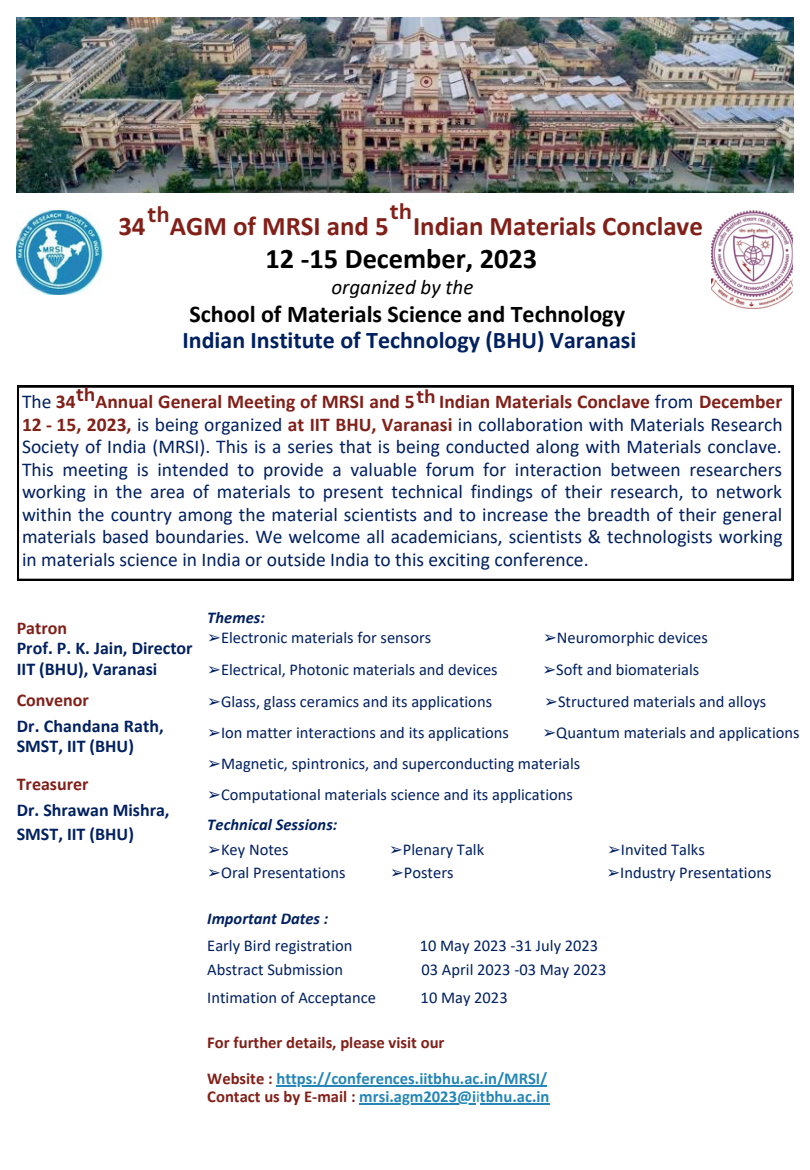
<style>
.page{position:relative;width:810px;height:1170px;background:#fff}
.page>*{position:absolute;margin:0;border:0;box-sizing:border-box;transform-origin:0 0}
.t1{font:700 28.5px "Calibri";color:#000}
.t2{font:700 27px "Calibri";color:#812019}
.t3{font:700 24px "Calibri";color:#002060}
.t4{font:700 24px "Calibri";color:#000}
.t5{font:italic 21px "Calibri";color:#000}
.t6{font:700 21px "Canva Sans";color:#812019}
.t7{font:19.5px/22.5px "Calibri";color:#002060;text-align:justify}
.t8{font:700 18.3px "Canva Sans";color:#812019}
.t9{font:700 18px/20.2px "Calibri";color:#002060}
.t10{font:700 18px "Calibri";color:#812019}
.t11{font:700 16.65px/36px "Calibri";color:#812019}
.t12{font:700 16.65px "Calibri";color:#2586b7}
.t13{font:16.5px/30.3px "Calibri";color:#002060}
.t14{font:italic 700 16.5px "Calibri";color:#002060}
.s1{font-weight:700;color:#812019}
.s2{font-family:"DejaVu Sans"}
.s3{font-weight:700;font-style:italic}
.s4{color:#2586b7}
.s5{color:#812019}
.s6{font-weight:400}
</style>
<div class="page">
<img style="left:712px;top:211px;width:81px;height:98px">
<img style="left:17px;top:211px;width:85px;height:83px">
<img style="left:17px;top:18px;width:776px;height:174px">
<div style="left:15px;top:383px;width:781px;height:200px;border:4px solid #000"></div>
<hr style="left:277px;top:1085px;width:270px;height:1px;background:#2586b7">
<hr style="left:359px;top:1103px;width:117px;height:1px;background:#2586b7">
<hr style="left:480px;top:1103px;width:69px;height:1px;background:#2586b7">
<p class="t6" style="left:148px;top:200px;width:24px">th</p>
<p class="t6" style="left:390px;top:197px;width:24px">th</p>
<h2 class="t2" style="left:118px;top:215px;width:586px">34 AGM of MRSI and 5 Indian Materials Conclave</h2>
<h1 class="t1" style="left:266px;top:246px;width:273px">12 -15 December, 2023</h1>
<p class="t5" style="left:331px;top:278px;width:144px">organized by the</p>
<p class="t4" style="left:190px;top:304px;width:437px">School of Materials Science and Technology</p>
<p class="t3" style="left:183px;top:330px;width:455px">Indian Institute of Technology (BHU) Varanasi</p>
<p class="t8" style="left:76px;top:382px;width:21px">th</p>
<p class="t8" style="left:417px;top:384px;width:21px">th</p>
<p class="t7" style="left:22px;top:392px;width:762px">The <span class="s1">34 Annual General Meeting of MRSI and 5 Indian Materials Conclave</span> from <span class="s1">December 12 - 15, 2023,</span> is being organized <span class="s1">at IIT BHU, Varanasi</span> in collaboration with Materials Research Society of India (MRSI). This is a series that is being conducted along with Materials conclave.<br>This meeting is intended to provide a valuable forum for interaction between researchers working in the area of materials to present technical findings of their research, to network within the country among the material scientists and to increase the breadth of their general materials based boundaries. We welcome all academicians, scientists &amp; technologists working in materials science in India or outside India to this exciting conference.</p>
<p class="t10" style="left:17px;top:621px;width:52px">Patron</p>
<p class="t9" style="left:17px;top:640px;width:177px">Prof. P. K. Jain, Director<br>IIT (BHU), Varanasi</p>
<p class="t10" style="left:17px;top:693px;width:74px">Convenor</p>
<p class="t9" style="left:17px;top:717px;width:149px">Dr. Chandana Rath,<br>SMST, IIT (BHU)</p>
<p class="t10" style="left:17px;top:777px;width:73px">Treasurer</p>
<p class="t9" style="left:17px;top:800px;width:154px;line-height:23.7px">Dr. Shrawan Mishra,<br>SMST, IIT (BHU)</p>
<p class="t14" style="left:207px;top:611px;width:59px">Themes:</p>
<p class="t13" style="left:207px;top:623px;width:225px"><span class="s2">➢</span>Electronic materials for sensors</p>
<p class="t13" style="left:543px;top:623px;width:166px"><span class="s2">➢</span>Neuromorphic devices</p>
<p class="t13" style="left:207px;top:656px;width:292px"><span class="s2">➢</span>Electrical, Photonic materials and devices</p>
<p class="t13" style="left:542px;top:656px;width:158px"><span class="s2">➢</span>Soft and biomaterials</p>
<p class="t13" style="left:207px;top:687px;width:286px"><span class="s2">➢</span>Glass, glass ceramics and its applications</p>
<p class="t13" style="left:544px;top:687px;width:224px"><span class="s2">➢</span>Structured materials and alloys</p>
<p class="t13" style="left:207px;top:719px;width:303px"><span class="s2">➢</span>Ion matter interactions and its applications</p>
<p class="t13" style="left:542px;top:719px;width:259px"><span class="s2">➢</span>Quantum materials and applications</p>
<p class="t13" style="left:207px;top:749px;width:374px"><span class="s2">➢</span>Magnetic, spintronics, and superconducting materials</p>
<p class="t13" style="left:207px;top:781px;width:367px"><span class="s2">➢</span>Computational materials science and its applications<br><span class="s3">Technical Sessions:</span></p>
<p class="t13" style="left:207px;top:836px;width:83px"><span class="s2">➢</span>Key Notes</p>
<p class="t13" style="left:389px;top:836px;width:97px"><span class="s2">➢</span>Plenary Talk</p>
<p class="t13" style="left:607px;top:836px;width:99px"><span class="s2">➢</span>Invited Talks</p>
<p class="t13" style="left:207px;top:858px;width:140px"><span class="s2">➢</span>Oral Presentations</p>
<p class="t13" style="left:390px;top:858px;width:65px"><span class="s2">➢</span>Posters</p>
<p class="t13" style="left:606px;top:858px;width:167px"><span class="s2">➢</span>Industry Presentations</p>
<p class="t14" style="left:207px;top:912px;width:123px">Important Dates :</p>
<p class="t13" style="left:207px;top:932px;width:147px">Early Bird registration</p>
<p class="t13" style="left:420px;top:932px;width:180px">10 May 2023 -31 July 2023</p>
<p class="t13" style="left:207px;top:955px;width:137px">Abstract Submission</p>
<p class="t13" style="left:422px;top:955px;width:186px">03 April 2023 -03 May 2023</p>
<p class="t13" style="left:207px;top:983px;width:170px">Intimation of Acceptance</p>
<p class="t13" style="left:421px;top:983px;width:89px">10 May 2023</p>
<p class="t11" style="left:207px;top:1026px;width:342px">For further details, please visit our<br>Website : <span class="s4">https://conferences.iitbhu.ac.in/MRSI/</span></p>
<p class="t12" style="left:207px;top:1090px;width:344px"><span class="s5">Contact us by E-mail :</span> mrsi.agm2023@i<span class="s6">i</span>tbhu.ac.in</p>
</div>
